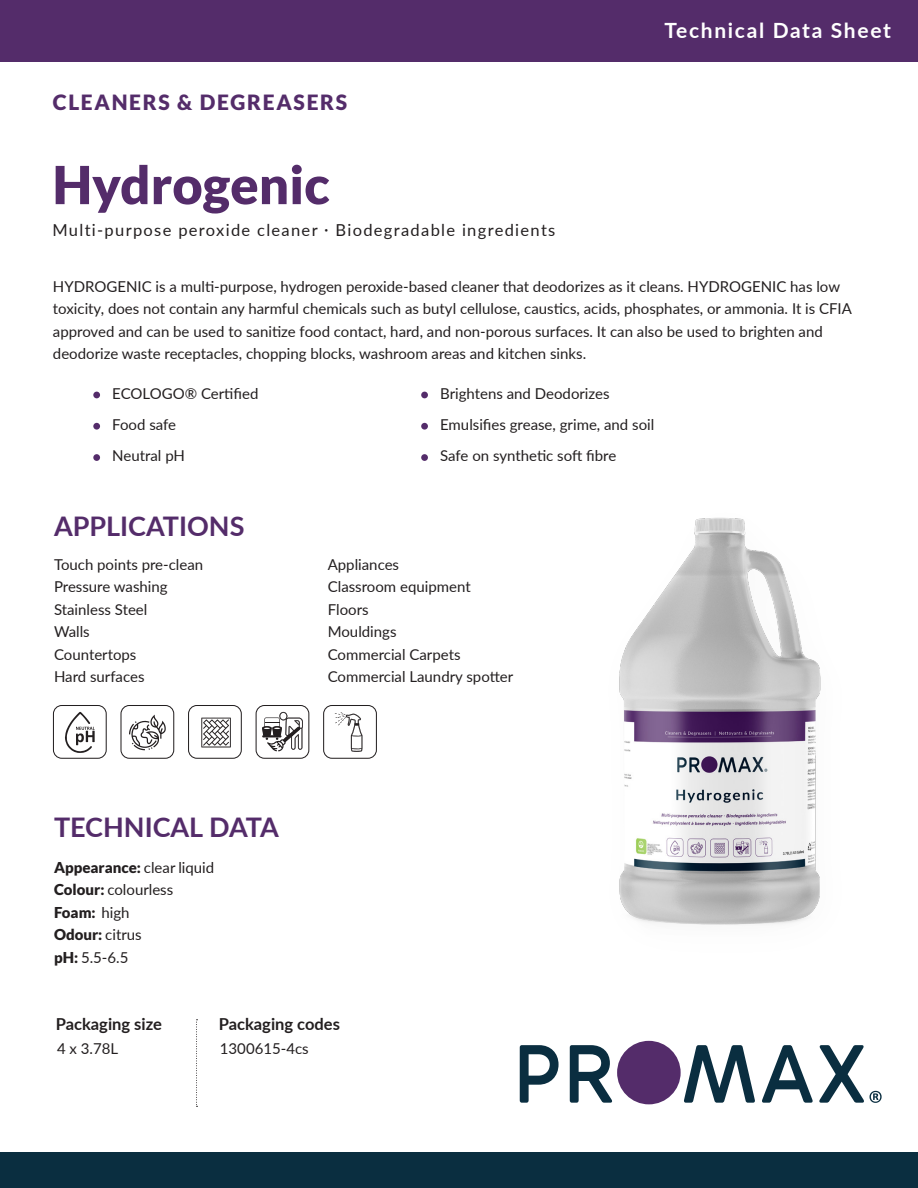
<style>
.page{position:relative;width:918px;height:1188px;background:#fff}
.page>*{position:absolute;margin:0;border:0;box-sizing:border-box;transform-origin:0 0}
.t1{font:900 52.5px "Lato";color:#542c6a}
.t2{font:700 27px "Lato";color:#542c6a}
.t3{font:900 21px "Lato";letter-spacing:.08em;color:#542c6a}
.t4{font:700 21px "Lato";letter-spacing:.08em;color:#fff}
.t5{font:16.5px "Lato";letter-spacing:.08em;color:#231f20}
.t6{font:700 16.5px "Lato";color:#231f20}
.t7{font:15px/22.5px "Lato";color:#231f20}
.t8{font:900 15px "Lato";color:#231f20}
.s1{font-weight:400}
.s2{font-weight:900}
</style>
<div class="page">
<div style="left:0;top:0;width:918px;height:61px;background:#542c6a"></div>
<div style="left:0;top:1153px;width:918px;height:35px;background:#0a2e40"></div>
<svg style="left:196px;top:1019px;width:2px;height:88px"></svg>
<div style="left:93px;top:392px;width:7px;height:6px;background:#542c6a;border-radius:50%"></div>
<div style="left:421px;top:392px;width:7px;height:6px;background:#542c6a;border-radius:50%"></div>
<div style="left:93px;top:423px;width:7px;height:7px;background:#542c6a;border-radius:50%"></div>
<div style="left:93px;top:454px;width:7px;height:7px;background:#542c6a;border-radius:50%"></div>
<div style="left:421px;top:423px;width:7px;height:7px;background:#542c6a;border-radius:50%"></div>
<div style="left:421px;top:454px;width:7px;height:7px;background:#542c6a;border-radius:50%"></div>
<img style="left:619px;top:517px;width:202px;height:408px">
<svg style="left:520px;top:1045px;width:39px;height:58px"></svg>
<svg style="left:570px;top:1045px;width:43px;height:58px"></svg>
<svg style="left:684px;top:1045px;width:71px;height:58px"></svg>
<svg style="left:762px;top:1045px;width:51px;height:58px"></svg>
<svg style="left:819px;top:1045px;width:63px;height:58px"></svg>
<div style="left:617px;top:1041px;width:64px;height:63px;background:#542c6a;border-radius:50%"></div>
<div style="left:120px;top:705px;width:54px;height:54px;border:1px solid #231f20;border-radius:8px"></div>
<div style="left:53px;top:705px;width:54px;height:54px;border:1px solid #231f20;border-radius:8px"></div>
<div style="left:188px;top:705px;width:54px;height:54px;border:1px solid #231f20;border-radius:8px"></div>
<div style="left:256px;top:705px;width:53px;height:54px;border:1px solid #231f20;border-radius:8px"></div>
<div style="left:323px;top:705px;width:54px;height:54px;border:1px solid #231f20;border-radius:8px"></div>
<svg style="left:65px;top:712px;width:30px;height:41px"></svg>
<svg style="left:129px;top:715px;width:37px;height:35px"></svg>
<svg style="left:201px;top:718px;width:30px;height:29px"></svg>
<svg style="left:262px;top:712px;width:41px;height:39px"></svg>
<svg style="left:335px;top:712px;width:28px;height:40px"></svg>
<p class="t3" style="left:53px;top:90px;width:296px">CLEANERS &amp; DEGREASERS</p>
<p class="t1" style="left:52px;top:154px;width:279px">Hydrogenic</p>
<p class="t5" style="left:52px;top:218px;width:504px">Multi-purpose peroxide cleaner · Biodegradable ingredients</p>
<p class="t4" style="left:664px;top:15px;width:228px">Technical Data Sheet</p>
<p class="t7" style="left:53px;top:275px;width:801px">HYDROGENIC is a multi-purpose, hydrogen peroxide-based cleaner that deodorizes as it cleans. HYDROGENIC has low toxicity, does not contain any harmful chemicals such as butyl cellulose, caustics, acids, phosphates, or ammonia. It is CFIA approved and can be used to sanitize food contact, hard, and non-porous surfaces. It can also be used to brighten and deodorize waste receptacles, chopping blocks, washroom areas and kitchen sinks.</p>
<p class="t7" style="left:112px;top:381px;width:148px">ECOLOGO® Certified</p>
<p class="t7" style="left:440px;top:381px;width:171px">Brightens and Deodorizes</p>
<p class="t7" style="left:112px;top:413px;width:65px">Food safe</p>
<p class="t7" style="left:112px;top:444px;width:74px">Neutral pH</p>
<p class="t2" style="left:54px;top:506px;width:192px">APPLICATIONS</p>
<p class="t7" style="left:54px;top:553px;width:151px">Touch points pre-clean</p>
<p class="t7" style="left:54px;top:575px;width:115px">Pressure washing</p>
<p class="t7" style="left:54px;top:598px;width:95px">Stainless Steel</p>
<p class="t7" style="left:54px;top:620px;width:37px">Walls</p>
<p class="t7" style="left:54px;top:643px;width:84px">Countertops</p>
<p class="t7" style="left:54px;top:665px;width:92px">Hard surfaces</p>
<p class="t7" style="left:440px;top:413px;width:216px">Emulsifies grease, grime, and soil</p>
<p class="t7" style="left:440px;top:444px;width:178px">Safe on synthetic soft fibre</p>
<p class="t7" style="left:328px;top:553px;width:73px">Appliances</p>
<p class="t7" style="left:328px;top:575px;width:144px">Classroom equipment</p>
<p class="t7" style="left:328px;top:598px;width:42px">Floors</p>
<p class="t7" style="left:328px;top:620px;width:70px">Mouldings</p>
<p class="t7" style="left:328px;top:643px;width:134px">Commercial Carpets</p>
<p class="t7" style="left:328px;top:665px;width:187px">Commercial Laundry spotter</p>
<p class="t2" style="left:54px;top:807px;width:226px">TECHNICAL DATA</p>
<p class="t8" style="left:54px;top:858px;width:162px">Appearance: <span class="s1">clear liquid</span></p>
<p class="t7" style="left:54px;top:878px;width:121px"><span class="s2">Colour:</span> colourless</p>
<p class="t8" style="left:54px;top:903px;width:77px">Foam: <span class="s1">high</span></p>
<p class="t8" style="left:54px;top:926px;width:89px">Odour: <span class="s1">citrus</span></p>
<p class="t7" style="left:54px;top:945px;width:76px"><span class="s2">pH:</span> 5.5-6.5</p>
<p class="t6" style="left:56px;top:1012px;width:108px">Packaging size</p>
<p class="t6" style="left:219px;top:1012px;width:123px">Packaging codes</p>
<p class="t7" style="left:57px;top:1037px;width:63px">4 x 3.78L</p>
<p class="t7" style="left:220px;top:1037px;width:90px">1300615-4cs</p>
</div>
